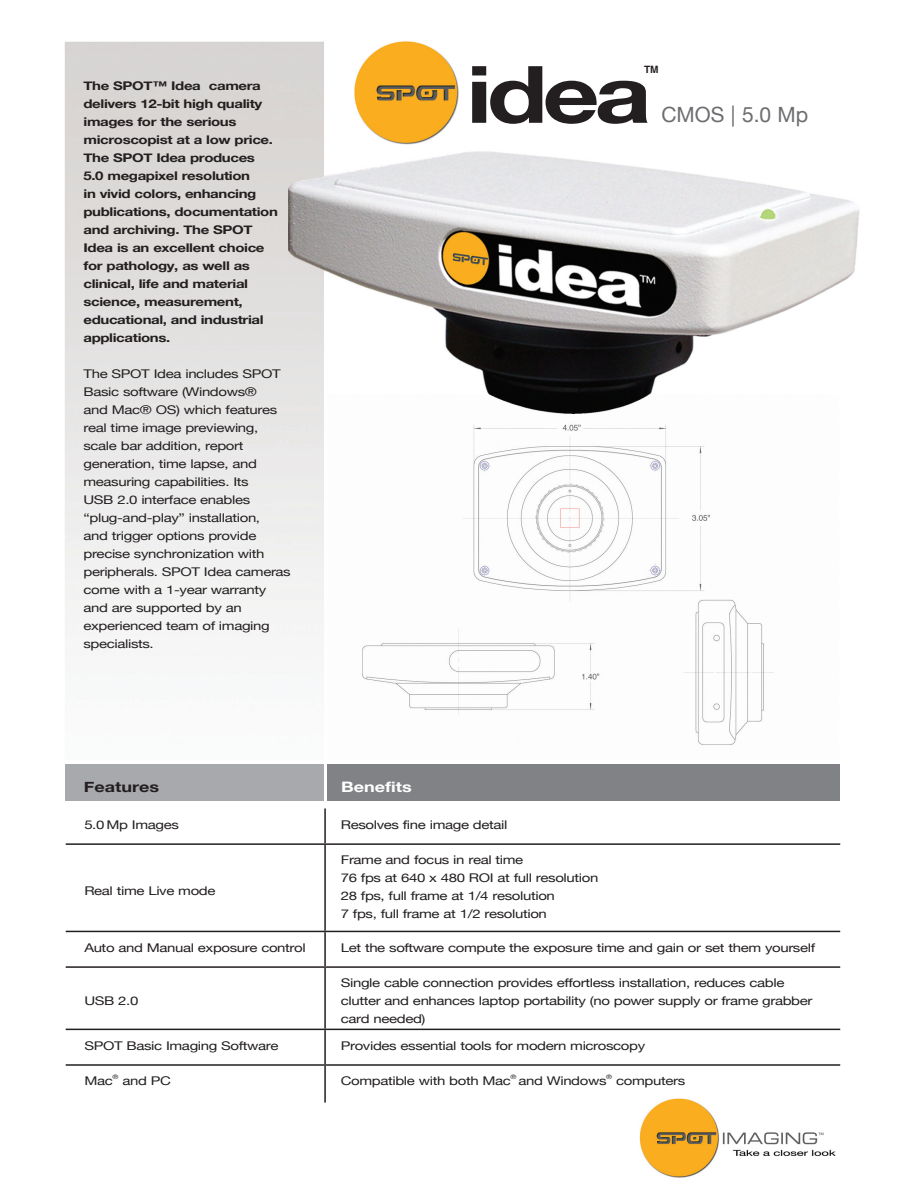
<style>
.page{position:relative;width:918px;height:1188px;background:#fff}
.page>*{position:absolute;margin:0;border:0;box-sizing:border-box;transform-origin:0 0}
.t1{font:700 79.35px "Helvetica Neue";color:#231f20;scale:1.25 1}
.t2{font:21px "Helvetica Neue";color:#6c6d70}
.t3{font:700 14.4px "Helvetica Neue";color:#231f20;scale:1.25 1}
.t4{font:700 14.4px "Helvetica Neue";color:#fff;scale:1.25 1}
.t5{font:12px/18px "Helvetica Neue";letter-spacing:-.025em;color:#231f20;scale:1.25 1}
.t6{font:700 12px/18px "Helvetica Neue";letter-spacing:-.025em;color:#231f20;scale:1.25 1}
.t7{font:700 10.05px "Helvetica";color:#231f20}
.t8{font:6px "Helvetica Neue";color:#231f20;scale:1.25 1}
</style>
<div class="page">
<img style="left:64px;top:41px;width:796px;height:1025px">
<div style="left:66px;top:764px;width:258px;height:36px;background:#a8a9ad"></div>
<div style="left:327px;top:764px;width:513px;height:36px;background:#808285"></div>
<img style="left:353px;top:41px;width:109px;height:106px">
<hr style="left:324px;top:808px;width:2px;height:35px;background:#231f20">
<hr style="left:66px;top:843px;width:259px;height:2px;background:#231f20">
<hr style="left:325px;top:843px;width:515px;height:2px;background:#231f20">
<hr style="left:324px;top:845px;width:2px;height:86px;background:#231f20">
<hr style="left:66px;top:931px;width:259px;height:1px;background:#231f20">
<hr style="left:325px;top:931px;width:515px;height:1px;background:#231f20">
<hr style="left:324px;top:932px;width:2px;height:34px;background:#231f20">
<hr style="left:66px;top:966px;width:259px;height:2px;background:#231f20">
<hr style="left:325px;top:966px;width:515px;height:2px;background:#231f20">
<hr style="left:324px;top:968px;width:2px;height:61px;background:#231f20">
<hr style="left:66px;top:1029px;width:259px;height:1px;background:#231f20">
<hr style="left:325px;top:1029px;width:515px;height:1px;background:#231f20">
<hr style="left:324px;top:1030px;width:2px;height:34px;background:#231f20">
<hr style="left:66px;top:1064px;width:259px;height:2px;background:#231f20">
<hr style="left:325px;top:1064px;width:515px;height:2px;background:#231f20">
<hr style="left:324px;top:1066px;width:2px;height:37px;background:#231f20">
<img style="left:639px;top:1098px;width:197px;height:80px">
<p class="t6" style="left:84px;top:77px;width:157px">The SPOT™ Idea camera delivers 12-bit high quality images for the serious microscopist at a low price.<br>The SPOT Idea produces<br>5.0 megapixel resolution<br>in vivid colors, enhancing publications, documentation and archiving. The SPOT<br>Idea is an excellent choice for pathology, as well as clinical, life and material science, measurement, educational, and industrial applications.</p>
<p class="t5" style="left:84px;top:365px;width:167px">The SPOT Idea includes SPOT<br>Basic software (Windows®<br>and Mac® OS) which features real time image previewing, scale bar addition, report generation, time lapse, and measuring capabilities. Its<br>USB 2.0 interface enables “plug-and-play” installation,<br>and trigger options provide precise synchronization with peripherals. SPOT Idea cameras come with a 1-year warranty and are supported by an experienced team of imaging specialists.</p>
<p class="t3" style="left:84px;top:776px;width:62px">Features</p>
<p class="t4" style="left:341px;top:776px;width:58px">Benefits</p>
<p class="t7" style="left:644px;top:61px;width:16px">TM</p>
<h1 class="t1" style="left:466px;top:32px;width:150px">idea</h1>
<h2 class="t2" style="left:662px;top:100px;width:148px">CMOS | 5.0 Mp</h2>
<p class="t5" style="left:84px;top:816px;width:77px">5.0Mp Images</p>
<p class="t5" style="left:341px;top:816px;width:135px">Resolves fine image detail</p>
<p class="t5" style="left:84px;top:882px;width:106px">Real time Live mode</p>
<p class="t5" style="left:341px;top:852px;width:208px">Frame and focus in real time<br>76 fps at 640 x 480 ROI at full resolution 28 fps, full frame at 1/4 resolution<br>7 fps, full frame at 1/2 resolution</p>
<p class="t5" style="left:84px;top:939px;width:179px">Auto and Manual exposure control</p>
<p class="t5" style="left:341px;top:939px;width:381px">Let the software compute the exposure time and gain or set them yourself</p>
<p class="t5" style="left:84px;top:993px;width:45px">USB 2.0</p>
<p class="t5" style="left:341px;top:975px;width:379px">Single cable connection provides effortless installation, reduces cable clutter and enhances laptop portability (no power supply or frame grabber card needed)</p>
<p class="t5" style="left:84px;top:1037px;width:16px">Spot</p>
<p class="t5" style="left:127px;top:1037px;width:123px">Basic Imaging Software</p>
<p class="t5" style="left:341px;top:1037px;width:245px">Provides essential tools for modern microscopy</p>
<p class="t5" style="left:84px;top:1073px;width:24px">Mac</p>
<p class="t8" style="left:112px;top:1073px;width:6px">®</p>
<p class="t5" style="left:122px;top:1073px;width:40px">and PC</p>
<p class="t5" style="left:341px;top:1073px;width:138px">Compatible with both Mac</p>
<p class="t8" style="left:511px;top:1073px;width:6px">®</p>
<p class="t5" style="left:519px;top:1073px;width:72px">and Windows</p>
<p class="t8" style="left:606px;top:1073px;width:6px">®</p>
<p class="t5" style="left:616px;top:1073px;width:57px">computers</p>
</div>
